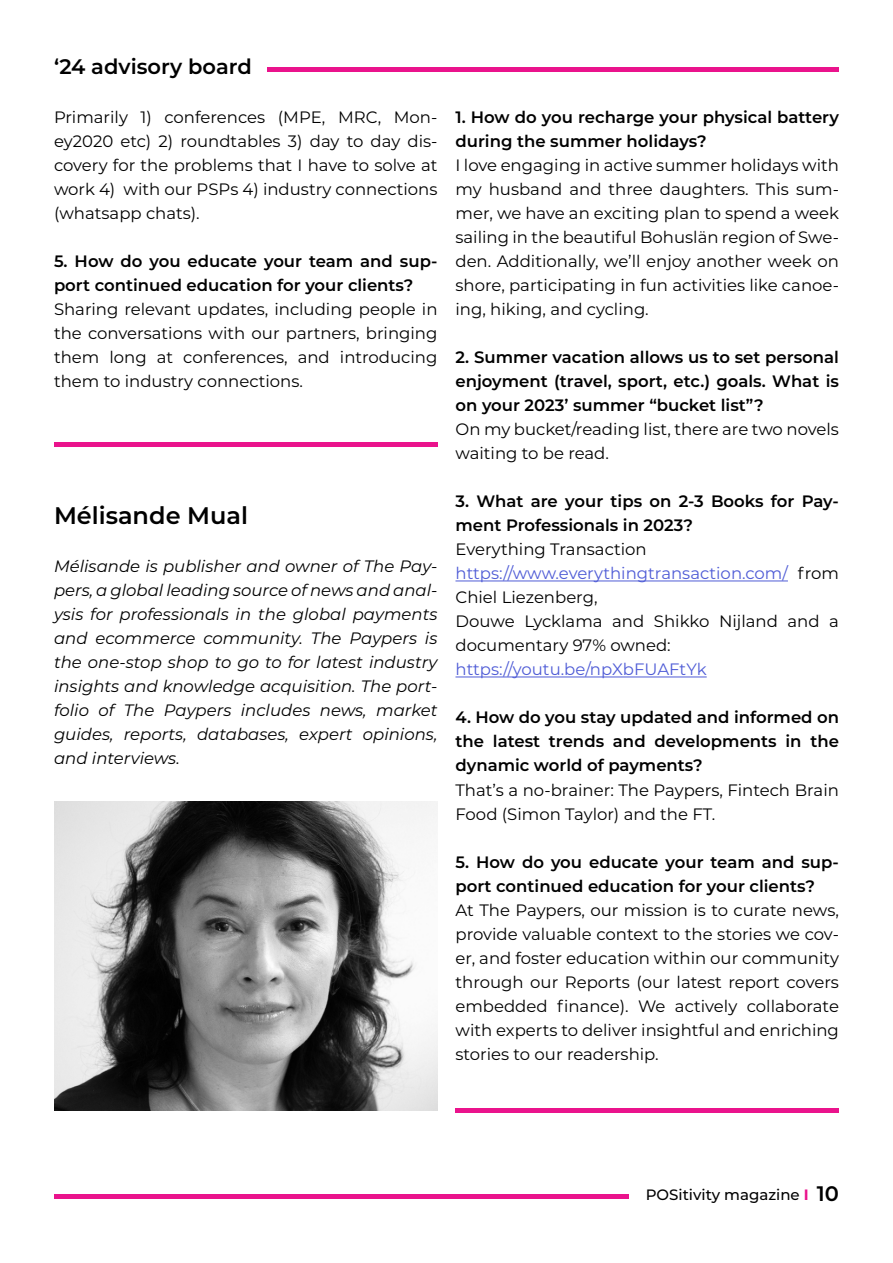
<style>
.page{position:relative;width:893px;height:1263px;background:#fff}
.page>*{position:absolute;margin:0;border:0;box-sizing:border-box;transform-origin:0 0}
.t1{font:600 24px "Montserrat";color:#000}
.t2{font:600 21px "Montserrat";color:#000}
.t3{font:16.5px/24px "Montserrat";color:#000;text-align:justify}
.t4{font:600 16.5px/24px "Montserrat";color:#000}
.t5{font:italic 16.5px/24px "Montserrat";color:#000;text-align:justify}
.t6{font:16.5px "Montserrat";color:#4f5cd6}
.t7{font:500 15px "Montserrat";color:#000}
.s1{color:#4f5cd6}
.s2{font-weight:700;color:#ea138c}
.s3{font-weight:600;font-size:21px}
</style>
<div class="page">
<div style="left:268px;top:67px;width:571px;height:5px;background:#ea138c"></div>
<hr style="left:54px;top:1194px;width:574px;height:4px;background:#ea138c">
<hr style="left:455px;top:580px;width:333px;height:1px;background:#4f5cd6">
<hr style="left:455px;top:676px;width:252px;height:1px;background:#4f5cd6">
<img style="left:54px;top:801px;width:383px;height:309px">
<hr style="left:455px;top:1108px;width:384px;height:4px;background:#ea138c">
<div style="left:54px;top:442px;width:383px;height:5px;background:#ea138c"></div>
<p class="t2" style="left:54px;top:52px;width:199px">‘24 advisory board</p>
<p class="t3" style="left:54px;top:105px;width:385px">Primarily 1) conferences (MPE, MRC, Mon&shy;ey2020 etc) 2) roundtables 3) day to day dis&shy;covery for the problems that I have to solve at work 4) with our PSPs 4) industry connections (whatsapp chats).</p>
<p class="t4" style="left:54px;top:249px;width:385px">5. How do you educate your team and sup&shy;port continued education for your clients?</p>
<p class="t3" style="left:54px;top:297px;width:385px">Sharing relevant updates, including people in the conversations with our partners, bringing them long at conferences, and introducing them to industry connections.</p>
<h1 class="t1" style="left:54px;top:498px;width:196px">Mélisande Mual</h1>
<p class="t5" style="left:54px;top:553px;width:385px">Mélisande is publisher and owner of The Pay&shy;pers, a global leading source of news and anal&shy;ysis for professionals in the global payments and ecommerce community. The Paypers is the one-stop shop to go to for latest industry insights and knowledge acquisition. The port&shy;folio of The Paypers includes news, market guides, reports, databases, expert opinions, and interviews.</p>
<p class="t4" style="left:455px;top:105px;width:385px">1. How do you recharge your physical battery during the summer holidays?</p>
<p class="t3" style="left:455px;top:153px;width:385px">I love engaging in active summer holidays with my husband and three daughters. This sum&shy;mer, we have an exciting plan to spend a week sailing in the beautiful Bohuslän region of Swe&shy;den. Additionally, we’ll enjoy another week on shore, participating in fun activities like canoe&shy;ing, hiking, and cycling.</p>
<p class="t4" style="left:455px;top:345px;width:385px;text-align:justify">2. Summer vacation allows us to set personal enjoyment (travel, sport, etc.) goals. What is on your 2023’ summer “bucket list”?</p>
<p class="t3" style="left:455px;top:417px;width:385px">On my bucket/reading list, there are two novels waiting to be read.</p>
<p class="t4" style="left:455px;top:489px;width:385px">3. What are your tips on 2-3 Books for Pay&shy;ment Professionals in 2023?</p>
<p class="t3" style="left:455px;top:537px;width:385px;text-align:left">Everything Transaction <span class="s1">https://www.everythingtransaction.com/</span> from<br>Chiel Liezenberg,<br>Douwe Lycklama and Shikko Nijland and a documentary 97% owned:</p>
<p class="t6" style="left:455px;top:658px;width:253px">https://youtu.be/npXbFUAFtYk</p>
<p class="t4" style="left:455px;top:705px;width:385px;text-align:justify">4. How do you stay updated and informed on the latest trends and developments in the dynamic world of payments?</p>
<p class="t3" style="left:455px;top:777px;width:385px">That’s a no-brainer: The Paypers, Fintech Brain<br>Food (Simon Taylor) and the FT.</p>
<p class="t4" style="left:455px;top:849px;width:385px">5. How do you educate your team and sup&shy;port continued education for your clients?</p>
<p class="t3" style="left:455px;top:897px;width:385px">At The Paypers, our mission is to curate news, provide valuable context to the stories we cov&shy;er, and foster education within our community through our Reports (our latest report covers embedded finance). We actively collaborate with experts to deliver insightful and enriching stories to our readership.</p>
<p class="t7" style="left:646px;top:1184px;width:195px">POSitivity magazine <span class="s2">I</span> <span class="s3">10</span></p>
</div>
